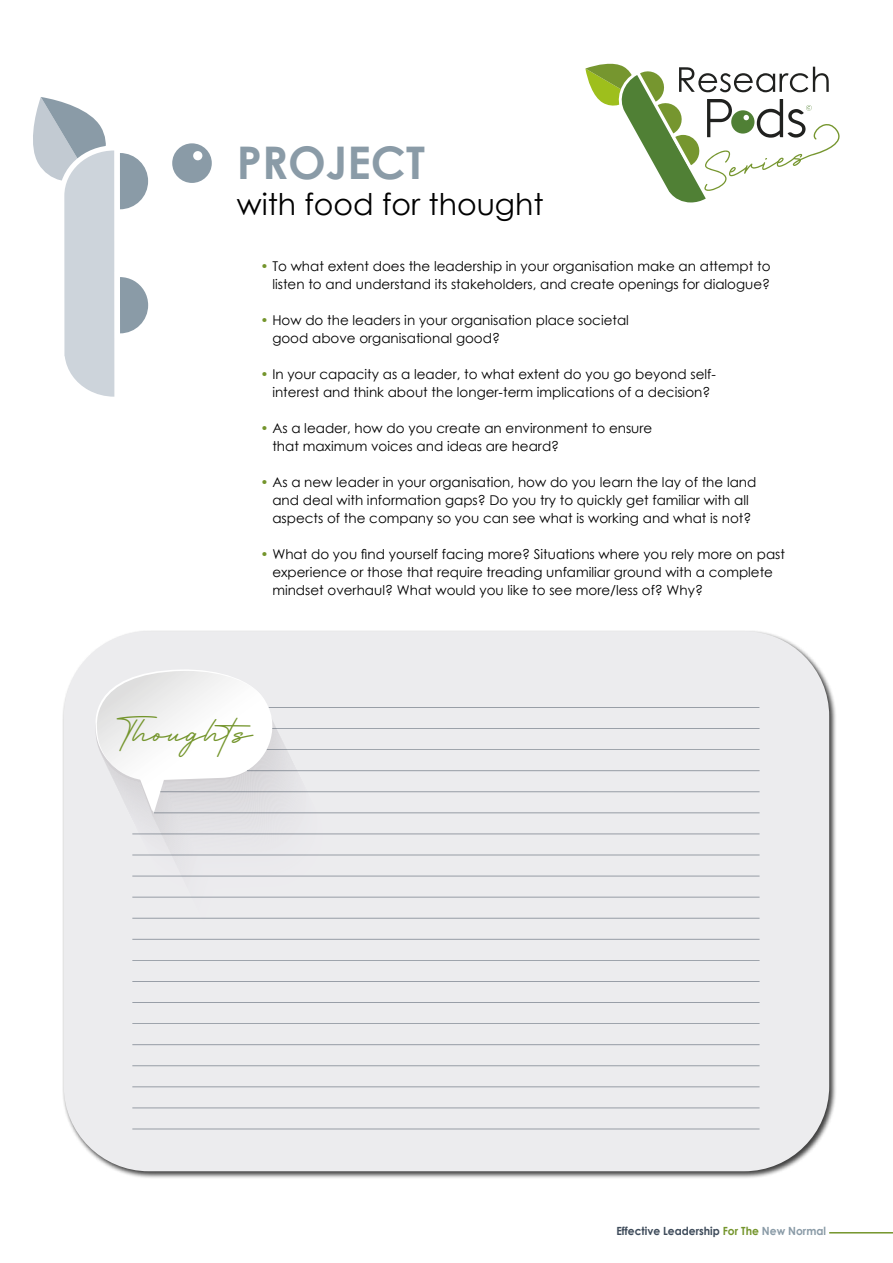
<style>
.page{position:relative;width:893px;height:1263px;background:#fff}
.page>*{position:absolute;margin:0;border:0;box-sizing:border-box;transform-origin:0 0}
.t1{font:700 45px "Century Gothic";color:#8a9ba7}
.t2{font:31.5px "Hertine Personal Use";color:#74952c}
.t3{font:30px "Century Gothic";color:#000}
.t4{font:13.5px/18px "Century Gothic";color:#000}
.t5{font:700 11.25px "Century Gothic";color:#3e4b5a;scale:.95 1}
.s1{color:#74952c}
.s2{color:#8a9ba7}
</style>
<div class="page">
<svg style="left:585px;top:63px;width:255px;height:140px"></svg>
<svg style="left:33px;top:97px;width:116px;height:300px"></svg>
<svg style="left:172px;top:143px;width:40px;height:40px"></svg>
<hr style="left:829px;top:1232px;width:64px;height:1px;background:#74952c">
<div style="left:62px;top:630px;width:775px;height:549px;background:#000;opacity:.75"></div>
<div style="left:64px;top:631px;width:765px;height:540px;background:#ececee"></div>
<svg style="left:87px;top:668px;width:236px;height:253px"></svg>
<hr style="left:272px;top:728px;width:488px;height:1px;background:#3e4b5a">
<hr style="left:269px;top:707px;width:490px;height:1px;background:#3e4b5a">
<hr style="left:132px;top:834px;width:628px;height:1px;background:#3e4b5a">
<hr style="left:132px;top:918px;width:628px;height:1px;background:#3e4b5a">
<hr style="left:132px;top:1044px;width:628px;height:1px;background:#3e4b5a">
<hr style="left:267px;top:749px;width:493px;height:1px;background:#3e4b5a">
<hr style="left:132px;top:855px;width:628px;height:1px;background:#3e4b5a">
<hr style="left:132px;top:960px;width:628px;height:1px;background:#3e4b5a">
<hr style="left:132px;top:1065px;width:628px;height:1px;background:#3e4b5a">
<hr style="left:247px;top:770px;width:513px;height:1px;background:#3e4b5a">
<hr style="left:132px;top:876px;width:628px;height:1px;background:#3e4b5a">
<hr style="left:132px;top:981px;width:628px;height:1px;background:#3e4b5a">
<hr style="left:132px;top:1086px;width:628px;height:1px;background:#3e4b5a">
<hr style="left:160px;top:791px;width:600px;height:1px;background:#3e4b5a">
<hr style="left:132px;top:897px;width:628px;height:1px;background:#3e4b5a">
<hr style="left:132px;top:1002px;width:628px;height:1px;background:#3e4b5a">
<hr style="left:132px;top:1108px;width:628px;height:1px;background:#3e4b5a">
<hr style="left:154px;top:812px;width:606px;height:1px;background:#3e4b5a">
<hr style="left:132px;top:939px;width:628px;height:1px;background:#3e4b5a">
<hr style="left:132px;top:1023px;width:628px;height:1px;background:#3e4b5a">
<hr style="left:132px;top:1129px;width:628px;height:1px;background:#3e4b5a">
<h1 class="t1" style="left:237px;top:128px;width:190px">PROJECT</h1>
<h3 class="t3" style="left:237px;top:183px;width:308px">with food for thought</h3>
<p class="t4" style="left:260px;top:257px;width:512px;text-align:right"><span class="s1">•</span> To what extent does the leadership in your organisation make an attempt to listen to and understand its stakeholders, and create openings for dialogue?</p>
<p class="t4" style="left:272px;top:311px;width:358px;text-indent:-12px"><span class="s1">•</span> How do the leaders in your organisation place societal good above organisational good?</p>
<p class="t4" style="left:260px;top:365px;width:457px;text-align:center"><span class="s1">•</span> In your capacity as a leader, to what extent do you go beyond self&shy;interest and think about the longer-term implications of a decision?</p>
<p class="t4" style="left:272px;top:419px;width:381px;text-indent:-12px"><span class="s1">•</span> As a leader, how do you create an environment to ensure that maximum voices and ideas are heard?</p>
<p class="t4" style="left:260px;top:473px;width:497px;text-align:center"><span class="s1">•</span> As a new leader in your organisation, how do you learn the lay of the land and deal with information gaps? Do you try to quickly get familiar with all aspects of the company so you can see what is working and what is not?</p>
<p class="t4" style="left:272px;top:545px;width:514px;text-indent:-12px"><span class="s1">•</span> What do you find yourself facing more? Situations where you rely more on past experience or those that require treading unfamiliar ground with a complete mindset overhaul? What would you like to see more/less of? Why?</p>
<h2 class="t2" style="left:117px;top:714px;width:148px">Thoughts</h2>
<p class="t5" style="left:616px;top:1223px;width:222px">Effective Leadership <span class="s1">For The</span> <span class="s2">New Normal</span></p>
</div>
